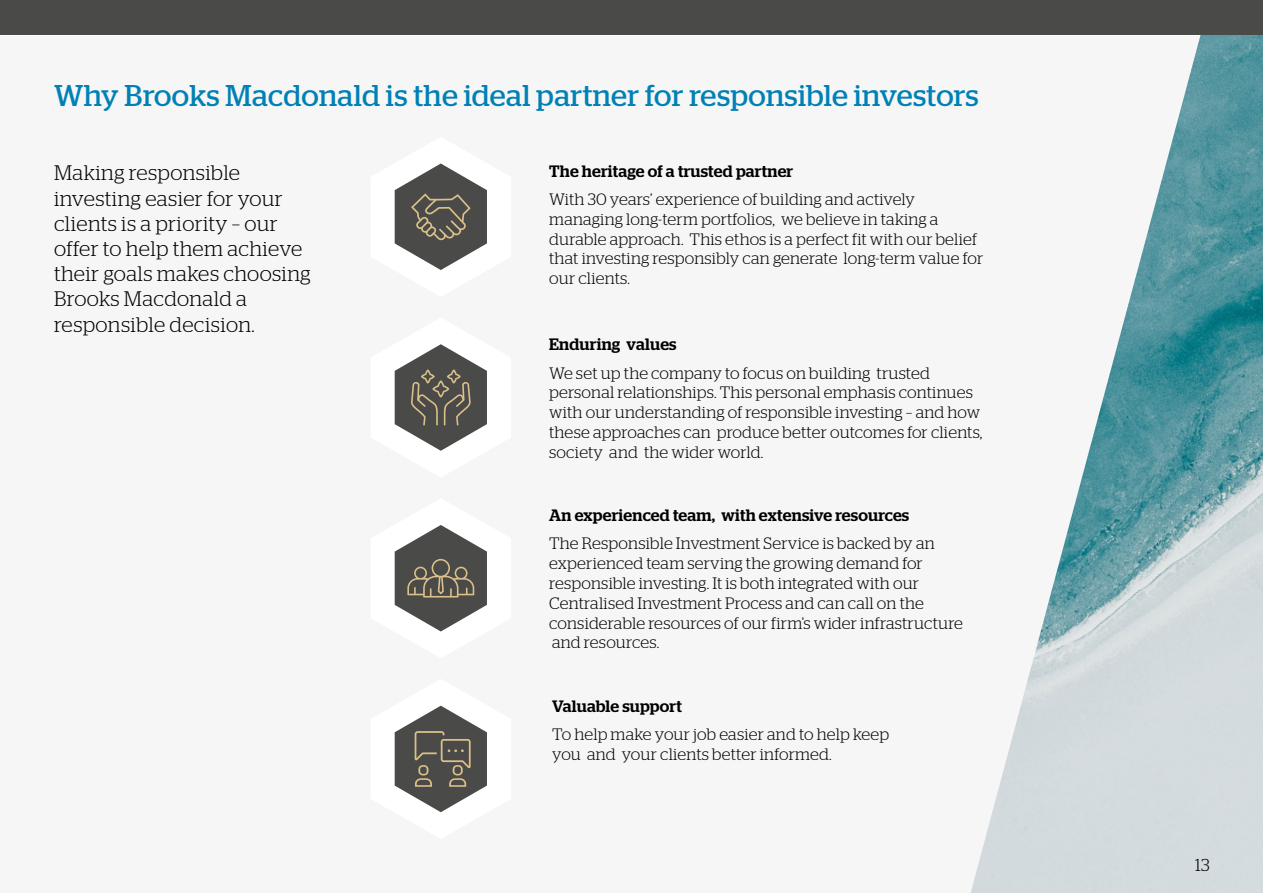
<style>
.page{position:relative;width:1263px;height:893px;background:#fff}
.page>*{position:absolute;margin:0;border:0;box-sizing:border-box;transform-origin:0 0}
.t1{font:30px "Stag";letter-spacing:.01em;color:#0081b6}
.t2{font:300 21px/25.2px "Stag";letter-spacing:.015em;color:#000}
.t3{font:300 17.25px "Stag";color:#000}
.t4{font:300 16.5px/19.8px "Stag";letter-spacing:.015em;color:#000}
.t5{font:500 16.5px "Stag";letter-spacing:.015em;color:#000}
</style>
<div class="page">
<div style="left:0;top:36px;width:1263px;height:857px;background:#f6f6f6"></div>
<img style="left:971px;top:35px;width:292px;height:858px">
<svg style="left:394px;top:705px;width:93px;height:107px"></svg>
<svg style="left:394px;top:163px;width:93px;height:107px"></svg>
<svg style="left:394px;top:344px;width:93px;height:107px"></svg>
<svg style="left:394px;top:525px;width:93px;height:107px"></svg>
<div style="left:0;top:0;width:1263px;height:35px;background:#4a4a49"></div>
<h1 class="t1" style="left:54px;top:78px;width:926px">Why Brooks Macdonald is the ideal partner for responsible investors</h1>
<p class="t2" style="left:54px;top:160px;width:258px">Making responsible investing easier for your clients is a priority – our offer to help them achieve their goals makes choosing<br>Brooks Macdonald a responsible decision.</p>
<p class="t5" style="left:549px;top:161px;width:246px">The heritage of a trusted partner</p>
<p class="t4" style="left:549px;top:189px;width:436px">With 30 years’ experience of building and actively managing long-term portfolios, we believe in taking a durable approach. This ethos is a perfect fit with our belief that investing responsibly can generate long-term value for our clients.</p>
<p class="t5" style="left:549px;top:335px;width:129px">Enduring values</p>
<p class="t4" style="left:549px;top:363px;width:435px">We set up the company to focus on building trusted personal relationships. This personal emphasis continues with our understanding of responsible investing – and how these approaches can produce better outcomes for clients, society and the wider world.</p>
<p class="t5" style="left:549px;top:506px;width:362px">An experienced team, with extensive resources</p>
<p class="t4" style="left:549px;top:534px;width:415px">The Responsible Investment Service is backed by an experienced team serving the growing demand for responsible investing. It is both integrated with our Centralised Investment Process and can call on the considerable resources of our firm’s wider infrastructure and resources.</p>
<p class="t5" style="left:552px;top:696px;width:131px">Valuable support</p>
<p class="t4" style="left:552px;top:724px;width:338px">To help make your job easier and to help keep you and your clients better informed.</p>
<p class="t3" style="left:1195px;top:855px;width:16px">13</p>
</div>
